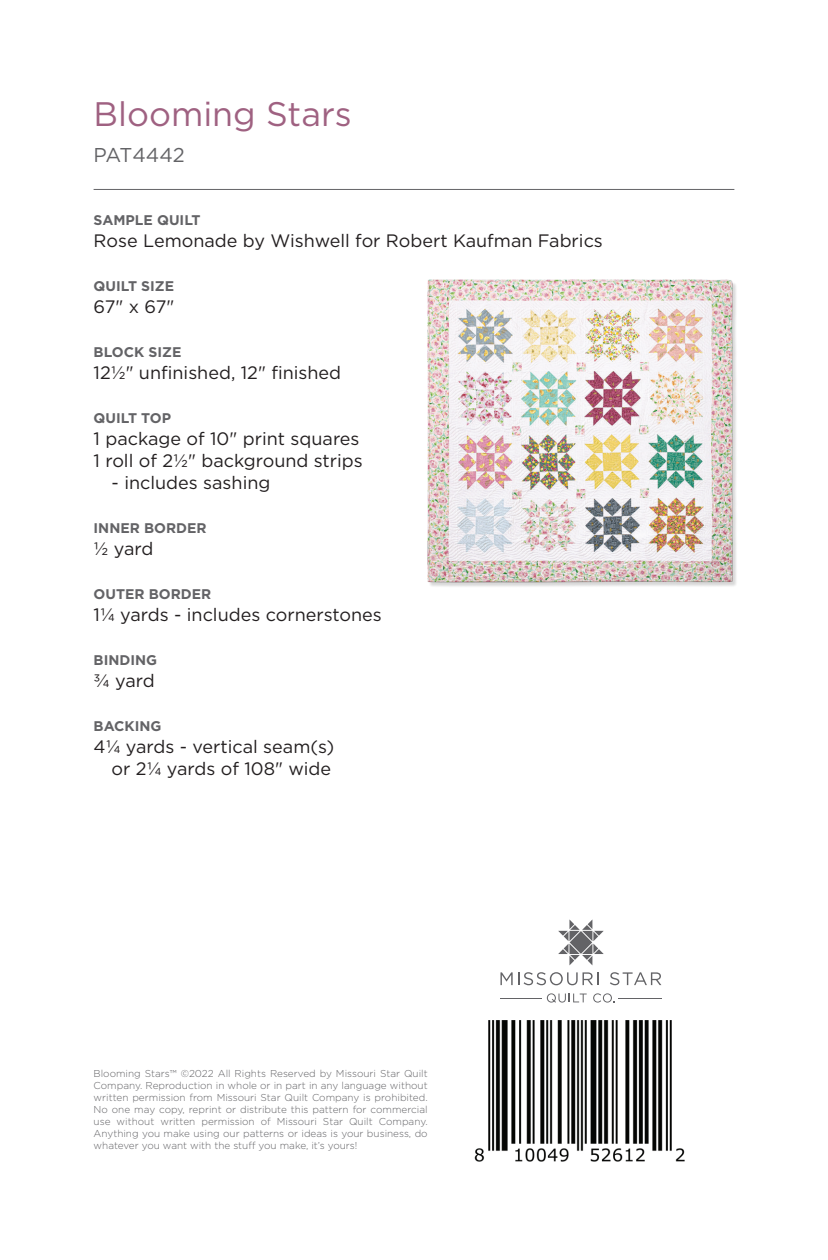
<style>
.page{position:relative;width:828px;height:1260px;background:#fff}
.page>*{position:absolute;margin:0;border:0;box-sizing:border-box;transform-origin:0 0}
.t1{font:34px "Gotham";color:#9f6181}
.t2{font:20px "Gotham";color:#636366}
.t3{font:18px/22px "Gotham";color:#231f20}
.t4{font:700 14px "Gotham";color:#636366}
.t5{font:300 10px/12px "Gotham";color:#636366;text-align:justify}
</style>
<div class="page">
<hr style="left:94px;top:189px;width:640px;height:1px;background:#636366">
<svg style="left:500px;top:972px;width:99px;height:13px"></svg>
<svg style="left:610px;top:972px;width:51px;height:13px"></svg>
<hr style="left:500px;top:998px;width:42px;height:1px;background:#636366">
<hr style="left:618px;top:998px;width:43px;height:1px;background:#636366">
<svg style="left:547px;top:993px;width:40px;height:10px"></svg>
<svg style="left:593px;top:993px;width:22px;height:10px"></svg>
<svg style="left:558px;top:919px;width:46px;height:46px"></svg>
<img style="left:474px;top:1021px;width:211px;height:141px">
<img style="left:427px;top:279px;width:309px;height:308px">
<h1 class="t1" style="left:94px;top:92px;width:260px">Blooming Stars</h1>
<h2 class="t2" style="left:94px;top:142px;width:93px">PAT4442</h2>
<h3 class="t4" style="left:94px;top:211px;width:109px">SAMPLE QUILT</h3>
<h3 class="t3" style="left:94px;top:230px;width:511px">Rose Lemonade by Wishwell for Robert Kaufman Fabrics</h3>
<h3 class="t4" style="left:94px;top:277px;width:82px">QUILT SIZE</h3>
<h3 class="t3" style="left:94px;top:296px;width:82px">67" x 67"</h3>
<h3 class="t4" style="left:94px;top:343px;width:89px">BLOCK SIZE</h3>
<h3 class="t3" style="left:94px;top:362px;width:249px">12½" unfinished, 12" finished</h3>
<h3 class="t4" style="left:94px;top:409px;width:79px">QUILT TOP</h3>
<h3 class="t3" style="left:94px;top:428px;width:271px">1 package of 10" print squares<br>1 roll of 21/2" background strips</h3>
<h3 class="t3" style="left:112px;top:472px;width:160px">- includes sashing</h3>
<h3 class="t4" style="left:94px;top:519px;width:115px">INNER BORDER</h3>
<h3 class="t3" style="left:94px;top:538px;width:61px">1/2 yard</h3>
<h3 class="t4" style="left:94px;top:585px;width:119px">OUTER BORDER</h3>
<h3 class="t3" style="left:94px;top:604px;width:290px">1¼ yards - includes cornerstones</h3>
<h3 class="t4" style="left:94px;top:651px;width:65px">BINDING</h3>
<h3 class="t3" style="left:94px;top:670px;width:63px">¾ yard</h3>
<h3 class="t4" style="left:94px;top:717px;width:69px">BACKING</h3>
<h3 class="t3" style="left:94px;top:736px;width:242px;text-align:right">41/4 yards - vertical seam(s) or 2¼ yards of 108" wide</h3>
<p class="t5" style="left:94px;top:1067px;width:336px">Blooming Stars™ ©2022 All Rights Reserved by Missouri Star Quilt Company. Reproduction in whole or in part in any language without written permission from Missouri Star Quilt Company is prohibited.<br>No one may copy, reprint or distribute this pattern for commercial use without written permission of Missouri Star Quilt Company.<br>Anything you make using our patterns or ideas is your business, do whatever you want with the stuff you make, it’s yours!</p>
</div>
